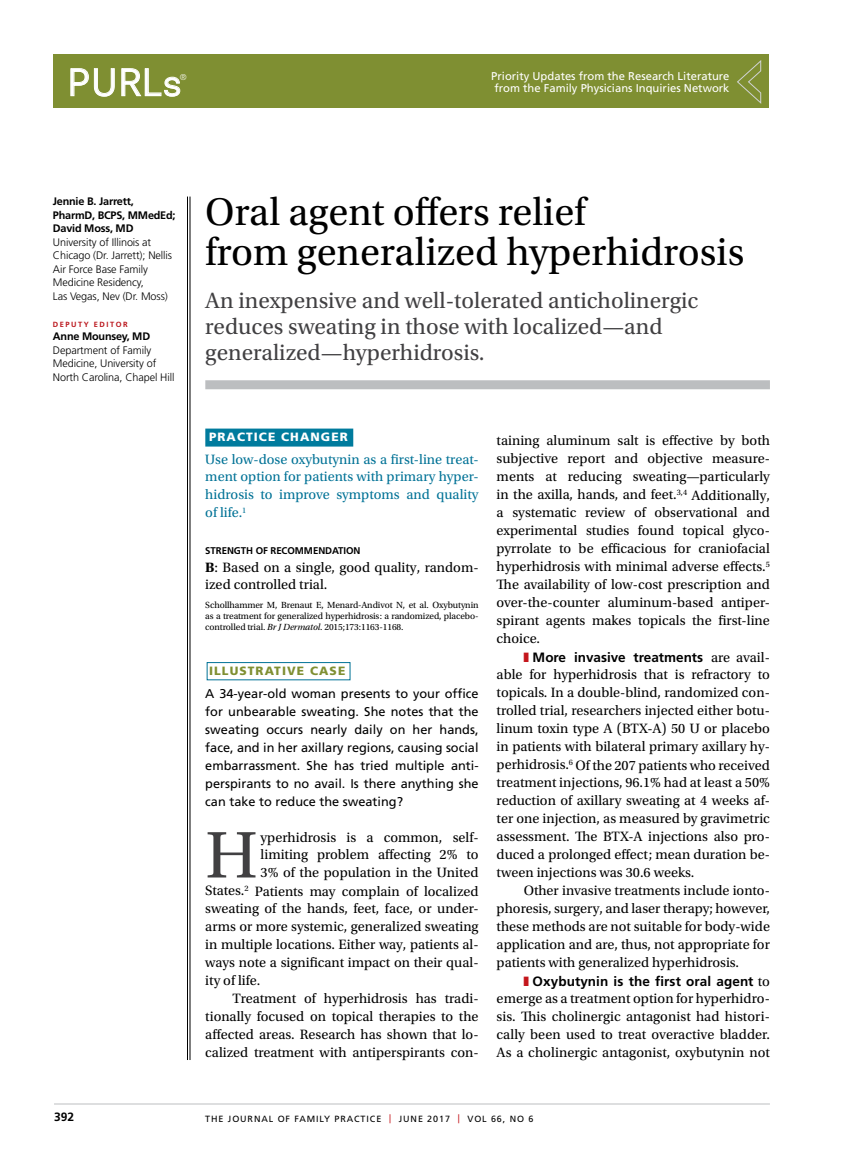
<style>
.page{position:relative;width:851px;height:1161px;background:#fff}
.page>*{position:absolute;margin:0;border:0;box-sizing:border-box;transform-origin:0 0}
.t1{font:69.45px "Utopia Std";color:#414042}
.t2{font:40.5px/40.5px "Utopia Std";color:#000}
.t3{font:36px "Neuzeit SLT Std";letter-spacing:.04em;color:#fff}
.t4{font:23.25px/26.2px "Utopia Std";color:#414042}
.t5{font:14.25px/18px "Utopia Std";color:#000;text-align:justify}
.t6{font:14.25px/18px "Utopia Std";color:#007296;text-align:justify}
.t7{font:700 13.5px "Frutiger LT Std";letter-spacing:.005em;color:#000}
.t8{font:12.75px/18px "Frutiger LT Std";color:#000;text-align:justify}
.t9{font:900 12px "Frutiger LT Std";letter-spacing:.09em;color:#7f8f32}
.t10{font:900 12px "Frutiger LT Std";letter-spacing:.09em;color:#fff}
.t11{font:700 12px "Frutiger LT Std";color:#000}
.t12{font:11.25px "Frutiger LT Std";color:#fff}
.t13{font:300 10.8px/13.5px "Frutiger LT Std";letter-spacing:-.01em;color:#000}
.t14{font:700 10.8px/13.5px "Frutiger LT Std";letter-spacing:-.02em;color:#000}
.t15{font:700 9.75px "Frutiger LT Std";letter-spacing:-.005em;color:#000}
.t16{font:9.3px/10.8px "Utopia Std";letter-spacing:-.01em;color:#000;text-align:justify}
.t17{font:9px "Frutiger LT Std";letter-spacing:.1em;color:#000}
.t18{font:7.8px "Neuzeit SLT Std";color:#fff}
.t19{font:700 7.5px "Frutiger LT Std";letter-spacing:.2em;color:#ba141a}
.s1{font-weight:700}
.s2{font-style:italic}
.s3{color:#c4161c}
.s4{font-family:"Utopia Std";font-weight:400;font-size:14.25px}
</style>
<div class="page">
<hr style="left:54px;top:1104px;width:716px;height:1px;background:#bcbec0">
<div style="left:53px;top:54px;width:716px;height:54px;background:#7f8f32"></div>
<svg style="left:737px;top:60px;width:24px;height:44px"></svg>
<svg style="left:71px;top:68px;width:44px;height:29px"></svg>
<svg style="left:121px;top:68px;width:59px;height:29px"></svg>
<hr style="left:190px;top:197px;width:1px;height:863px;background:#000">
<hr style="left:187px;top:197px;width:1px;height:863px;background:#000">
<div style="left:205px;top:380px;width:565px;height:9px;background:#bcbec0"></div>
<div style="left:205px;top:429px;width:148px;height:18px;background:#007b9d"></div>
<div style="left:207px;top:662px;width:143px;height:18px;border:1px solid #007296"></div>
<h3 class="t3" style="left:68px;top:60px;width:115px">PURLs</h3>
<p class="t18" style="left:180px;top:72px;width:8px">®</p>
<p class="t12" style="left:491px;top:69px;width:240px">Priority Updates from the Research Literature</p>
<p class="t12" style="left:494px;top:81px;width:237px">from the Family Physicians Inquiries Network</p>
<p class="t14" style="left:53px;top:195px;width:124px">Jennie B. Jarrett,<br>PharmD, BCPS, MMedEd;<br>David Moss, MD</p>
<p class="t13" style="left:53px;top:235px;width:121px">University of Illinois at<br>Chicago (Dr. Jarrett); Nellis<br>Air Force Base Family<br>Medicine Residency,<br>Las Vegas, Nev (Dr. Moss)</p>
<p class="t19" style="left:53px;top:320px;width:76px">DEPUTY EDITOR</p>
<p class="t14" style="left:53px;top:330px;width:99px">Anne Mounsey, MD</p>
<p class="t13" style="left:53px;top:343px;width:123px">Department of Family<br>Medicine, University of<br>North Carolina, Chapel Hill</p>
<h2 class="t2" style="left:205px;top:192px;width:540px">Oral agent offers relief<br>from generalized hyperhidrosis</h2>
<h3 class="t4" style="left:205px;top:288px;width:494px">An inexpensive and well-tolerated anticholinergic reduces sweating in those with localized—and generalized—hyperhidrosis.</h3>
<p class="t10" style="left:209px;top:430px;width:140px">PRACTICE CHANGER</p>
<p class="t6" style="left:205px;top:450px;width:275px">Use low-dose oxybutynin as a first-line treat&shy;ment option for patients with primary hyper&shy;hidrosis to improve symptoms and quality of life.<sup>1</sup></p>
<p class="t15" style="left:205px;top:544px;width:157px">STRENGTH OF RECOMMENDATION</p>
<p class="t5" style="left:205px;top:558px;width:275px"><span class="s1">B</span>: Based on a single, good quality, random&shy;ized controlled trial.</p>
<p class="t16" style="left:205px;top:600px;width:275px">Schollhammer M, Brenaut E, Menard-Andivot N, et al. Oxybutynin as a treatment for generalized hyperhidrosis: a randomized, placebo&shy;controlled trial. <span class="s2">Br J Dermatol</span>. 2015;173:1163-1168.</p>
<p class="t9" style="left:209px;top:664px;width:138px">ILLUSTRATIVE CASE</p>
<p class="t8" style="left:205px;top:684px;width:275px">A 34-year-old woman presents to your office for unbearable sweating. She notes that the sweating occurs nearly daily on her hands, face, and in her axillary regions, causing social embarrassment. She has tried multiple anti&shy;perspirants to no avail. Is there anything she can take to reduce the sweating?</p>
<h1 class="t1" style="left:205px;top:817px;width:54px">H</h1>
<p class="t5" style="left:260px;top:828px;width:219px">yperhidrosis is a common, self-</p>
<p class="t5" style="left:260px;top:846px;width:219px">limiting problem affecting 2% to</p>
<p class="t5" style="left:260px;top:864px;width:219px">3% of the population in the United</p>
<p class="t5" style="left:205px;top:882px;width:275px">States.<sup>2</sup> Patients may complain of localized</p>
<p class="t5" style="left:205px;top:900px;width:275px">sweating of the hands, feet, face, or under-</p>
<p class="t5" style="left:205px;top:918px;width:275px">arms or more systemic, generalized sweating</p>
<p class="t5" style="left:205px;top:936px;width:275px">in multiple locations. Either way, patients al-</p>
<p class="t5" style="left:205px;top:954px;width:275px">ways note a significant impact on their qual-</p>
<p class="t5" style="left:205px;top:972px;width:56px">ity of life.</p>
<p class="t5" style="left:232px;top:990px;width:248px">Treatment of hyperhidrosis has tradi-</p>
<p class="t5" style="left:205px;top:1008px;width:275px">tionally focused on topical therapies to the</p>
<p class="t5" style="left:205px;top:1026px;width:275px">affected areas. Research has shown that lo-</p>
<p class="t5" style="left:205px;top:1044px;width:275px">calized treatment with antiperspirants con-</p>
<p class="t5" style="left:496px;top:432px;width:275px">taining aluminum salt is effective by both subjective report and objective measure&shy;ments at reducing sweating—particularly in the axilla, hands, and feet.<sup>3,4</sup> Additionally, a systematic review of observational and experimental studies found topical glyco&shy;pyrrolate to be efficacious for craniofacial hyperhidrosis with minimal adverse effects.<sup>5<br></sup>The availability of low-cost prescription and over-the-counter aluminum-based antiper&shy;spirant agents makes topicals the first-line choice.</p>
<p class="t7" style="left:523px;top:649px;width:248px"><span class="s3">❚</span> More invasive treatments <span class="s4">are avail-</span></p>
<p class="t5" style="left:496px;top:666px;width:275px">able for hyperhidrosis that is refractory to topicals. In a double-blind, randomized con&shy;trolled trial, researchers injected either botu&shy;linum toxin type A (BTX-A) 50 U or placebo in patients with bilateral primary axillary hy&shy;perhidrosis.<sup>6</sup> Of the 207 patients who received treatment injections, 96.1% had at least a 50% reduction of axillary sweating at 4 weeks af&shy;ter one injection, as measured by gravimetric assessment. The BTX-A injections also pro&shy;duced a prolonged effect; mean duration be&shy;tween injections was 30.6 weeks.</p>
<p class="t5" style="left:496px;top:882px;width:275px;text-indent:27px">Other invasive treatments include ionto&shy;phoresis, surgery, and laser therapy; however, these methods are not suitable for body-wide application and are, thus, not appropriate for patients with generalized hyperhidrosis.</p>
<p class="t7" style="left:523px;top:973px;width:248px"><span class="s3">❚</span> Oxybutynin is the first oral agent <span class="s4">to</span></p>
<p class="t5" style="left:496px;top:990px;width:275px">emerge as a treatment option for hyperhidro&shy;sis. This cholinergic antagonist had histori&shy;cally been used to treat overactive bladder.<br>As a cholinergic antagonist, oxybutynin not</p>
<p class="t11" style="left:54px;top:1110px;width:22px">392</p>
<p class="t17" style="left:205px;top:1113px;width:329px">THE JOURNAL OF FAMILY PRACTICE <span class="s3">|</span> JUNE 2017 <span class="s3">|</span> VOL 66, NO 6</p>
</div>
